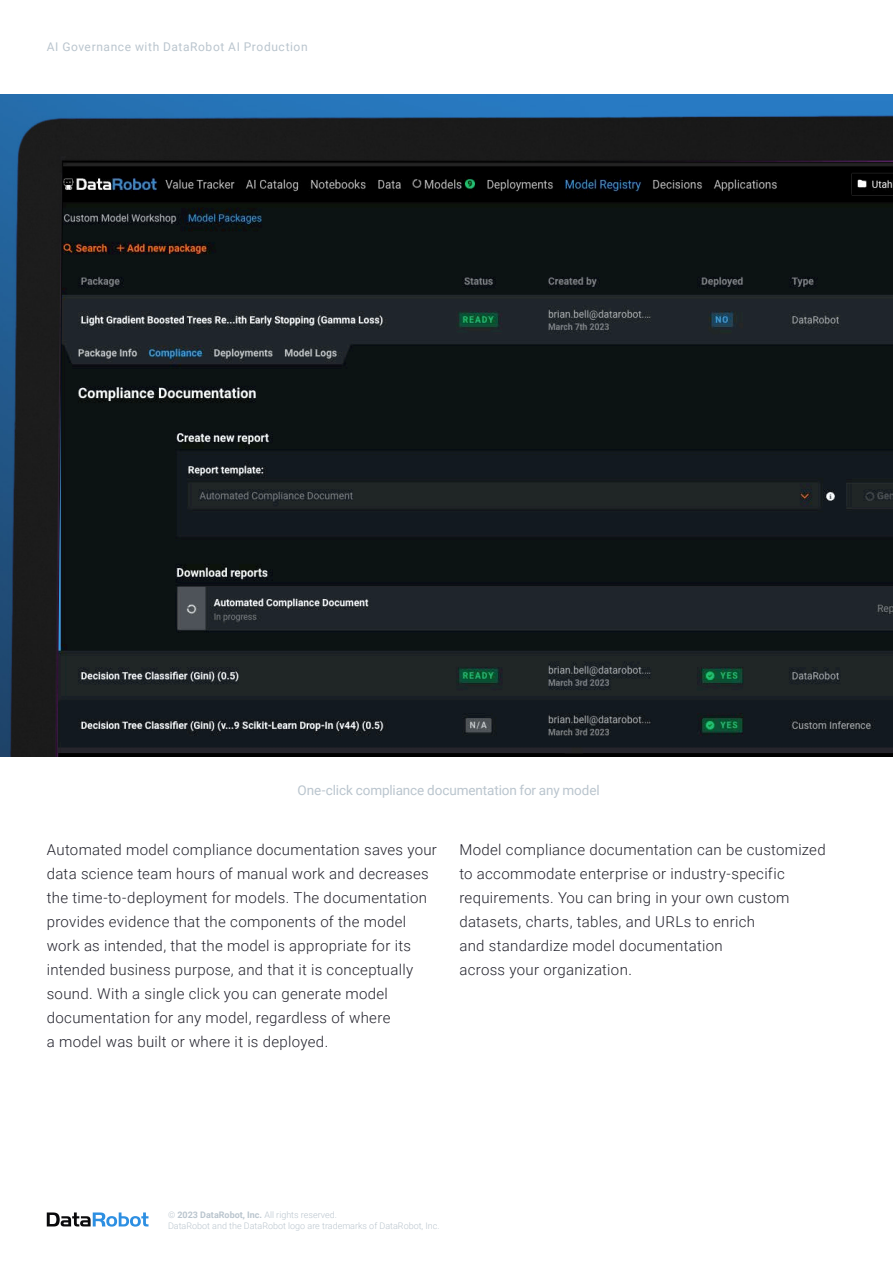
<style>
.page{position:relative;width:893px;height:1263px;background:#fff}
.page>*{position:absolute;margin:0;border:0;box-sizing:border-box;transform-origin:0 0}
.Copy{font:300 15px/24px "Roboto";letter-spacing:.02em;color:#23232d}
.t1{font:13.5px "Roboto";letter-spacing:-.005em;color:#bac5ce}
.t2{font:12px "Roboto";letter-spacing:.05em;color:#bac5ce}
.t3{font:300 9px/10.5px "Roboto";color:#bac5ce}
.s1{font-weight:700}
</style>
<div class="page">
<img style="left:0;top:94px;width:893px;height:662px">
<img style="left:58px;top:163px;width:835px;height:590px">
<svg style="left:47px;top:1212px;width:101px;height:14px"></svg>
<p class="t2" style="left:47px;top:38px;width:262px">AI Governance with DataRobot AI Production</p>
<p class="t1" style="left:298px;top:781px;width:304px">One-click compliance documentation for any model</p>
<p class="Copy" style="left:47px;top:837px;width:392px">Automated model compliance documentation saves your data science team hours of manual work and decreases the time-to-deployment for models. The documentation provides evidence that the components of the model work as intended, that the model is appropriate for its intended business purpose, and that it is conceptually sound. With a single click you can generate model documentation for any model, regardless of where<br>a model was built or where it is deployed.</p>
<p class="Copy" style="left:459px;top:837px;width:368px">Model compliance documentation can be customized to accommodate enterprise or industry-specific requirements. You can bring in your own custom datasets, charts, tables, and URLs to enrich<br>and standardize model documentation<br>across your organization.</p>
<p class="t3" style="left:168px;top:1209px;width:273px">© <span class="s1">2023 DataRobot, Inc.</span> All rights reserved.<br>DataRobot and the DataRobot logo are trademarks of DataRobot, Inc.</p>
</div>
